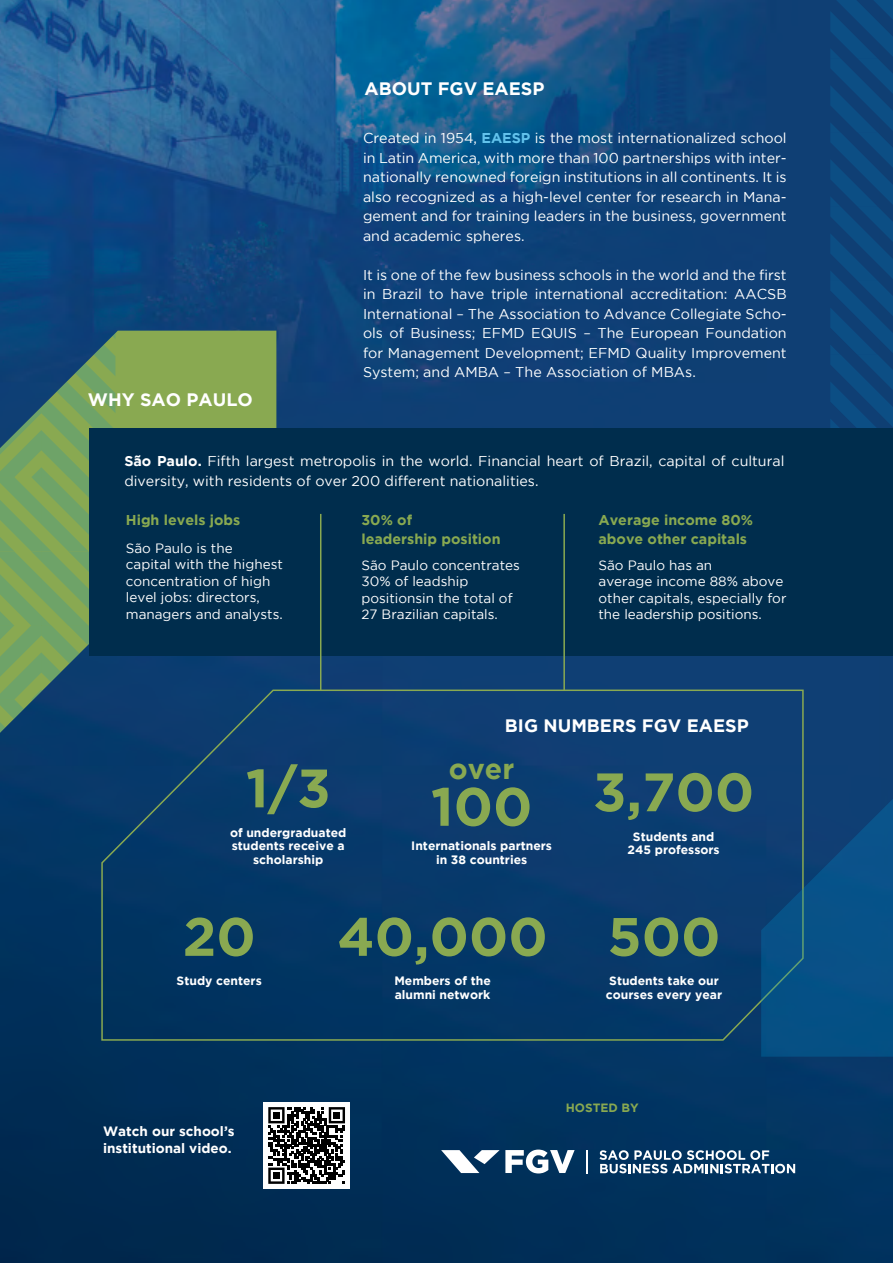
<style>
.page{position:relative;width:893px;height:1263px;background:#fff}
.page>*{position:absolute;margin:0;border:0;box-sizing:border-box;transform-origin:0 0}
.t1{font:700 54px "Gotham";color:#89a951}
.t2{font:700 28.5px "Gotham";color:#89a951}
.t3{font:700 18px "Gotham";color:#fff}
.t4{font:14.25px/19.5px "Gotham";color:#fff;text-align:justify}
.t5{font:700 14.25px/19.5px "Gotham";color:#89a951}
.t6{font:13.5px/16.5px "Gotham";color:#fff}
.t7{font:700 13.5px/16.5px "Gotham";color:#fff}
.t8{font:700 12.15px/13.5px "Gotham";color:#fff;text-align:center}
.t9{font:700 12px "Gotham";color:#89a951}
.s1{font-weight:700;color:#62c2ec}
.s2{font-weight:700}
</style>
<div class="page">
<img style="left:0;top:0;width:893px;height:1263px">
<svg style="left:101px;top:689px;width:660px;height:352px;background:#083a6a"></svg>
<svg style="left:830px;top:0;width:63px;height:428px;background:#0d467c"></svg>
<svg style="left:115px;top:331px;width:161px;height:402px;background:#51795e"></svg>
<svg style="left:0;top:331px;width:115px;height:402px;background:#568364"></svg>
<svg style="left:761px;top:656px;width:132px;height:401px;background:#0c487c"></svg>
<div style="left:89px;top:428px;width:804px;height:228px;background:#002d4d"></div>
<hr style="left:320px;top:514px;width:1px;height:176px;background:#89a951">
<hr style="left:563px;top:514px;width:2px;height:176px;background:#89a951">
<svg style="left:441px;top:1149px;width:134px;height:24px"></svg>
<hr style="left:586px;top:1150px;width:2px;height:23px;background:#fff">
<svg style="left:599px;top:1150px;width:196px;height:23px"></svg>
<div style="left:264px;top:1102px;width:86px;height:86px;background:#fff"></div>
<svg style="left:268px;top:1107px;width:77px;height:77px"></svg>
<div style="left:273px;top:1112px;width:7px;height:7px;background:#000"></div>
<div style="left:333px;top:1112px;width:7px;height:7px;background:#000"></div>
<div style="left:273px;top:1172px;width:7px;height:7px;background:#000"></div>
<p class="t3" style="left:365px;top:78px;width:181px">ABOUT FGV EAESP</p>
<p class="t3" style="left:88px;top:390px;width:166px">WHY SAO PAULO</p>
<p class="t4" style="left:363px;top:128px;width:425px">Created in 1954, <span class="s1">EAESP</span> is the most internationalized school in Latin America, with more than 100 partnerships with inter&shy;nationally renowned foreign institutions in all continents. It is also recognized as a high-level center for research in Mana&shy;gement and for training leaders in the business, government and academic spheres.</p>
<p class="t4" style="left:363px;top:265px;width:425px">It is one of the few business schools in the world and the first in Brazil to have triple international accreditation: AACSB International – The Association to Advance Collegiate Scho&shy;ols of Business; EFMD EQUIS – The European Foundation for Management Development; EFMD Quality Improvement System; and AMBA – The Association of MBAs.</p>
<p class="t4" style="left:124px;top:451px;width:662px"><span class="s2">São Paulo.</span> Fifth largest metropolis in the world. Financial heart of Brazil, capital of cultural diversity, with residents of over 200 different nationalities.</p>
<p class="t5" style="left:126px;top:510px;width:116px">High levels jobs</p>
<p class="t5" style="left:361px;top:510px;width:141px">30% of<br>leadership position</p>
<p class="t5" style="left:598px;top:510px;width:156px">Average income 80% above other capitals</p>
<p class="t6" style="left:126px;top:539px;width:159px">São Paulo is the<br>capital with the highest concentration of high level jobs: directors, managers and analysts.</p>
<p class="t6" style="left:361px;top:556px;width:160px">São Paulo concentrates<br>30% of leadship positionsin the total of<br>27 Brazilian capitals.</p>
<p class="t6" style="left:598px;top:556px;width:189px">São Paulo has an<br>average income 88% above other capitals, especially for the leadership positions.</p>
<p class="t3" style="left:505px;top:715px;width:245px">BIG NUMBERS FGV EAESP</p>
<h1 class="t1" style="left:246px;top:757px;width:86px">1/3</h1>
<h2 class="t2" style="left:449px;top:752px;width:67px">over</h2>
<h1 class="t1" style="left:431px;top:761px;width:325px">100 3,700</h1>
<p class="t8" style="left:230px;top:825px;width:118px">of undergraduated students receive a scholarship</p>
<p class="t8" style="left:411px;top:839px;width:142px">Internationals partners in 38 countries</p>
<p class="t8" style="left:628px;top:829px;width:94px">Students and<br>245 professors</p>
<h1 class="t1" style="left:183px;top:905px;width:75px">20</h1>
<h1 class="t1" style="left:337px;top:905px;width:385px">40,000 500</h1>
<p class="t8" style="left:177px;top:974px;width:87px">Study centers</p>
<p class="t7" style="left:103px;top:1123px;width:133px">Watch our school’s institutional video.</p>
<p class="t8" style="left:394px;top:974px;width:98px;text-align:left">Members of the alumni network</p>
<p class="t8" style="left:606px;top:974px;width:118px;text-align:left">Students take our courses every year</p>
<p class="t9" style="left:566px;top:1100px;width:75px">HOSTED BY</p>
</div>
